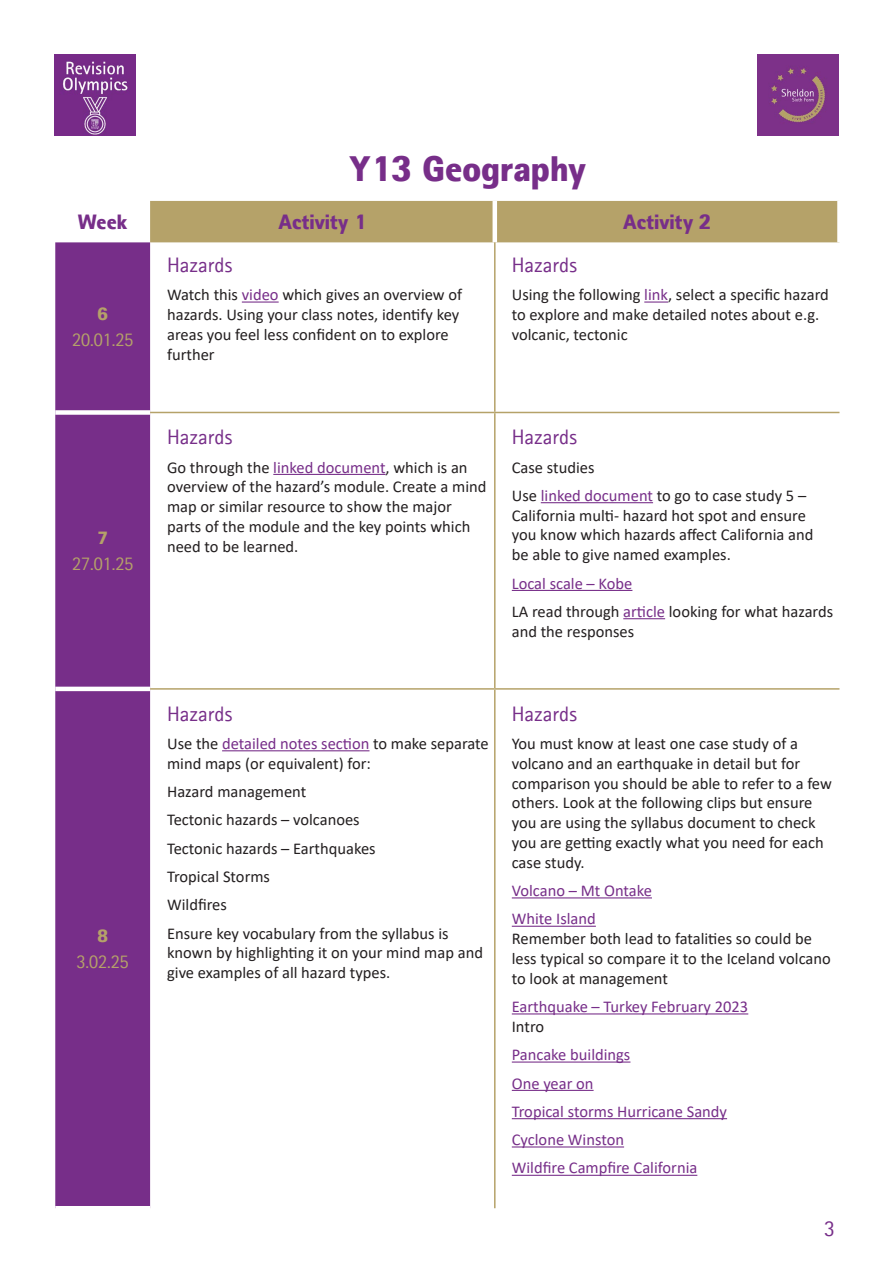
<style>
.page{position:relative;width:893px;height:1263px;background:#fff}
.page>*{position:absolute;margin:0;border:0;box-sizing:border-box;transform-origin:0 0}
.t1{font:900 36px "Rotis II Sans Pro";color:#772e89}
.basic_body{font:21px "Rotis II Sans Pro";color:#772e89}
.t2{font:900 21px "Rotis II Sans Pro";color:#772e89}
.t3{font:18px "Rotis II Sans Pro";color:#b5a269}
.t4{font:900 18px "Rotis II Sans Pro";color:#b5a269}
.basic_body-2{font:16.5px/19.8px "Calibri";color:#231f20}
.basic_body-3{font:16.5px "Calibri";color:#772e89}
.s1{color:#772e89}
</style>
<div class="page">
<img style="left:54px;top:54px;width:81px;height:81px">
<img style="left:758px;top:54px;width:81px;height:81px">
<div style="left:150px;top:201px;width:687px;height:41px;background:#b5a269"></div>
<div style="left:55px;top:242px;width:95px;height:964px;background:#772e89"></div>
<hr style="left:493px;top:201px;width:4px;height:41px;background:#fff">
<hr style="left:494px;top:242px;width:2px;height:170px;background:#b5a269">
<hr style="left:494px;top:413px;width:2px;height:275px;background:#b5a269">
<hr style="left:494px;top:690px;width:2px;height:518px;background:#b5a269">
<div style="left:55px;top:410px;width:95px;height:5px;background:#fff"></div>
<hr style="left:55px;top:687px;width:95px;height:4px;background:#fff">
<hr style="left:150px;top:412px;width:345px;height:1px;background:#b5a269">
<hr style="left:495px;top:412px;width:344px;height:1px;background:#b5a269">
<hr style="left:150px;top:688px;width:345px;height:2px;background:#b5a269">
<hr style="left:495px;top:688px;width:344px;height:2px;background:#b5a269">
<hr style="left:242px;top:301px;width:37px;height:2px;background:#772e89">
<hr style="left:644px;top:301px;width:24px;height:2px;background:#772e89">
<hr style="left:273px;top:474px;width:113px;height:1px;background:#772e89">
<hr style="left:541px;top:502px;width:112px;height:1px;background:#772e89">
<hr style="left:512px;top:590px;width:120px;height:1px;background:#772e89">
<hr style="left:623px;top:618px;width:42px;height:1px;background:#772e89">
<hr style="left:222px;top:750px;width:147px;height:1px;background:#772e89">
<hr style="left:512px;top:897px;width:140px;height:1px;background:#772e89">
<hr style="left:512px;top:926px;width:84px;height:1px;background:#772e89">
<hr style="left:512px;top:1013px;width:236px;height:1px;background:#772e89">
<hr style="left:512px;top:1061px;width:118px;height:1px;background:#772e89">
<hr style="left:512px;top:1090px;width:82px;height:1px;background:#772e89">
<hr style="left:512px;top:1118px;width:215px;height:1px;background:#772e89">
<hr style="left:512px;top:1146px;width:112px;height:1px;background:#772e89">
<hr style="left:512px;top:1175px;width:185px;height:1px;background:#772e89">
<p class="t1" style="left:349px;top:147px;width:238px">Y13 Geography</p>
<p class="t2" style="left:78px;top:210px;width:51px">Week</p>
<p class="t2" style="left:278px;top:210px;width:90px">Activity 1</p>
<p class="t2" style="left:623px;top:210px;width:90px">Activity 2</p>
<p class="t4" style="left:97px;top:303px;width:12px">6</p>
<p class="t3" style="left:72px;top:329px;width:63px">20.01.25</p>
<p class="t4" style="left:97px;top:527px;width:12px">7</p>
<p class="t3" style="left:72px;top:554px;width:63px">27.01.25</p>
<p class="t4" style="left:97px;top:925px;width:12px">8</p>
<p class="t3" style="left:77px;top:952px;width:54px">3.02.25</p>
<p class="basic_body" style="left:167px;top:253px;width:67px">Hazards</p>
<p class="basic_body-2" style="left:167px;top:284px;width:297px">Watch this <span class="s1">video</span> which gives an overview of hazards. Using your class notes, identify key areas you feel less confident on to explore further</p>
<p class="basic_body" style="left:512px;top:253px;width:67px">Hazards</p>
<p class="basic_body-2" style="left:512px;top:284px;width:319px">Using the following <span class="s1">link</span>, select a specific hazard to explore and make detailed notes about e.g. volcanic, tectonic</p>
<p class="basic_body" style="left:167px;top:425px;width:67px">Hazards</p>
<p class="basic_body-2" style="left:167px;top:457px;width:321px">Go through the <span class="s1">linked document</span>, which is an overview of the hazard’s module. Create a mind map or similar resource to show the major parts of the module and the key points which need to be learned.</p>
<p class="basic_body" style="left:512px;top:425px;width:67px">Hazards</p>
<p class="basic_body-2" style="left:512px;top:457px;width:84px">Case studies</p>
<p class="basic_body-2" style="left:512px;top:485px;width:303px">Use <span class="s1">linked document</span> to go to case study 5 – California multi- hazard hot spot and ensure you know which hazards affect California and be able to give named examples.</p>
<p class="basic_body-3" style="left:512px;top:572px;width:122px">Local scale – Kobe</p>
<p class="basic_body-2" style="left:512px;top:601px;width:323px">LA read through <span class="s1">article</span> looking for what hazards and the responses</p>
<p class="basic_body" style="left:167px;top:702px;width:67px">Hazards</p>
<p class="basic_body-2" style="left:167px;top:733px;width:323px">Use the <span class="s1">detailed notes section</span> to make separate mind maps (or equivalent) for:</p>
<p class="basic_body-2" style="left:167px;top:781px;width:141px">Hazard management</p>
<p class="basic_body-2" style="left:167px;top:809px;width:194px">Tectonic hazards – volcanoes</p>
<p class="basic_body-2" style="left:167px;top:838px;width:210px">Tectonic hazards – Earthquakes</p>
<p class="basic_body-2" style="left:167px;top:866px;width:104px">Tropical Storms</p>
<p class="basic_body-2" style="left:167px;top:894px;width:61px">Wildfires</p>
<p class="basic_body-2" style="left:167px;top:923px;width:317px">Ensure key vocabulary from the syllabus is known by highlighting it on your mind map and give examples of all hazard types.</p>
<p class="basic_body" style="left:512px;top:702px;width:67px">Hazards</p>
<p class="basic_body-2" style="left:512px;top:733px;width:322px">You must know at least one case study of a volcano and an earthquake in detail but for comparison you should be able to refer to a few others. Look at the following clips but ensure you are using the syllabus document to check you are getting exactly what you need for each case study.</p>
<p class="basic_body-3" style="left:512px;top:879px;width:142px">Volcano – Mt Ontake</p>
<p class="basic_body-3" style="left:512px;top:907px;width:86px">White Island</p>
<p class="basic_body-2" style="left:512px;top:928px;width:320px">Remember both lead to fatalities so could be less typical so compare it to the Iceland volcano to look at management</p>
<p class="basic_body-3" style="left:512px;top:995px;width:238px">Earthquake – Turkey February 2023</p>
<p class="basic_body-2" style="left:512px;top:1016px;width:34px">Intro</p>
<p class="basic_body-3" style="left:512px;top:1043px;width:120px">Pancake buildings</p>
<p class="basic_body-3" style="left:512px;top:1071px;width:83px">One year on</p>
<p class="basic_body-3" style="left:512px;top:1100px;width:217px">Tropical storms Hurricane Sandy</p>
<p class="basic_body-3" style="left:512px;top:1128px;width:114px">Cyclone Winston</p>
<p class="basic_body-3" style="left:512px;top:1156px;width:187px">Wildfire Campfire California</p>
<p class="basic_body" style="left:824px;top:1217px;width:12px">3</p>
</div>
